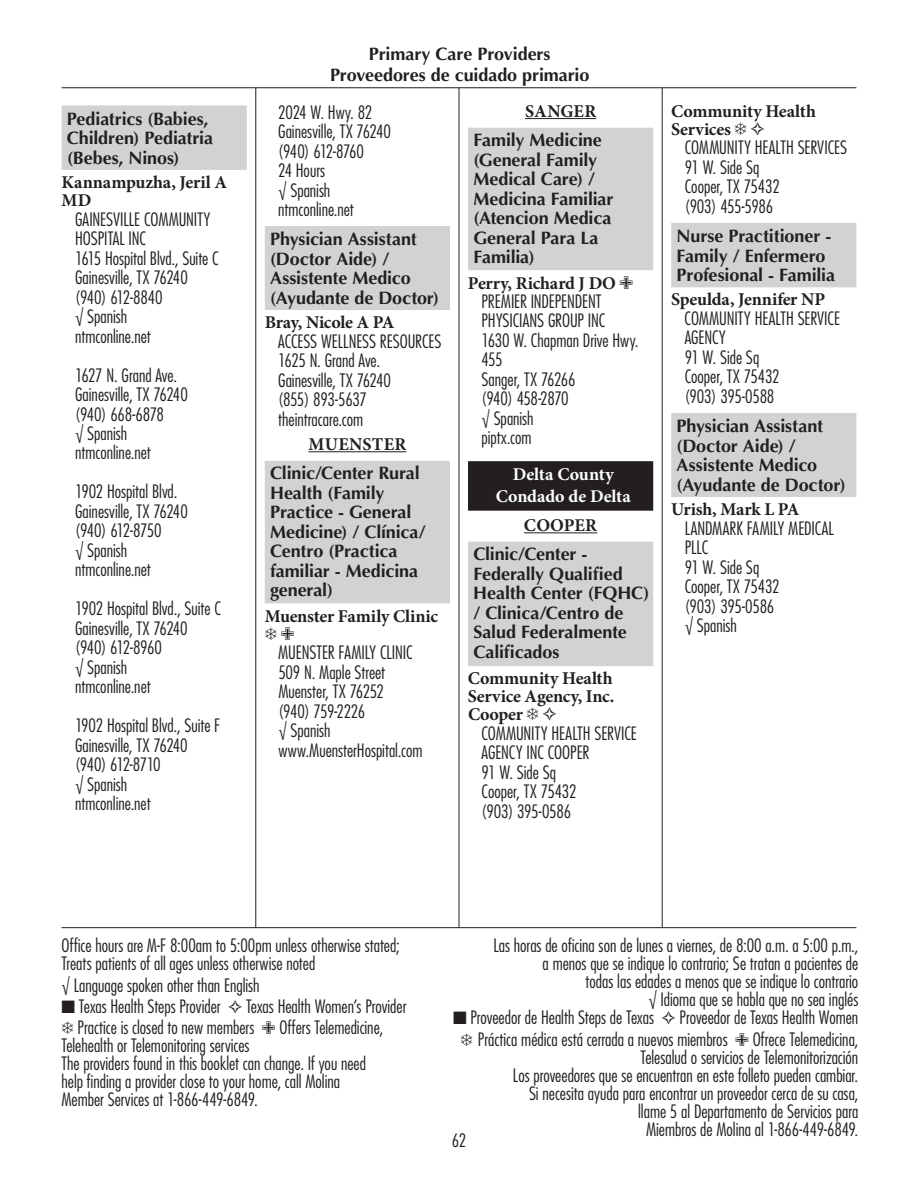
<style>
.page{position:relative;width:918px;height:1188px;background:#fff}
.page>*{position:absolute;margin:0;border:0;box-sizing:border-box;transform-origin:0 0}
.t1{font:300 condensed 18px/19.5px "Futura Std";color:#231f20}
.t2{font:700 18px/19.5px "Optima";letter-spacing:-.005em;color:#231f20}
.t3{font:700 18px/18px "Minion Pro";letter-spacing:-.01em;color:#231f20}
.t4{font:300 condensed 18px "Futura Std";letter-spacing:-.035em;color:#231f20}
.t5{font:700 18px/22.5px "Minion Pro";letter-spacing:-.005em;color:#fff;text-align:center}
.t6{font:300 condensed 18px "Futura Std";letter-spacing:-.03em;color:#231f20}
.t7{font:300 condensed 18px "Futura Std";letter-spacing:-.025em;color:#231f20}
.t8{font:700 18px "Minion Pro";letter-spacing:.015em;color:#231f20}
</style>
<div class="page">
<hr style="left:62px;top:927px;width:794px;height:1px;background:#231f20">
<hr style="left:255px;top:88px;width:1px;height:840px;background:#231f20">
<hr style="left:662px;top:88px;width:1px;height:840px;background:#231f20">
<hr style="left:459px;top:88px;width:1px;height:840px;background:#231f20">
<hr style="left:62px;top:87px;width:794px;height:1px;background:#231f20">
<div style="left:62px;top:105px;width:185px;height:65px;background:#d1d2d4"></div>
<div style="left:265px;top:226px;width:185px;height:84px;background:#d1d2d4"></div>
<hr style="left:309px;top:451px;width:97px;height:1px;background:#231f20">
<div style="left:265px;top:461px;width:185px;height:142px;background:#d1d2d4"></div>
<hr style="left:525px;top:118px;width:71px;height:1px;background:#231f20">
<div style="left:468px;top:128px;width:185px;height:142px;background:#d1d2d4"></div>
<div style="left:468px;top:461px;width:185px;height:50px;background:#231f20"></div>
<hr style="left:524px;top:532px;width:73px;height:1px;background:#231f20">
<div style="left:468px;top:542px;width:185px;height:124px;background:#d1d2d4"></div>
<div style="left:671px;top:223px;width:185px;height:64px;background:#d1d2d4"></div>
<div style="left:671px;top:413px;width:185px;height:84px;background:#d1d2d4"></div>
<p class="t2" style="left:67px;top:109px;width:148px">Pediatrics (Babies,<br>Children) Pediatria (Bebes, Ninos)</p>
<p class="t3" style="left:62px;top:174px;width:167px">Kannampuzha, Jeril A<br>MD</p>
<p class="t1" style="left:75px;top:209px;width:137px">GAINESVILLE COMMUNITY</p>
<p class="t1" style="left:75px;top:229px;width:73px">HOSPITAL INC</p>
<p class="t1" style="left:75px;top:248px;width:145px">1615 Hospital Blvd., Suite C</p>
<p class="t1" style="left:75px;top:268px;width:114px">Gainesville, TX 76240</p>
<p class="t1" style="left:75px;top:287px;width:89px">(940) 612-8840</p>
<p class="t1" style="left:87px;top:307px;width:41px">Spanish</p>
<p class="t1" style="left:75px;top:326px;width:77px">ntmconline.net</p>
<p class="t1" style="left:75px;top:365px;width:103px">1627 N. Grand Ave.</p>
<p class="t1" style="left:75px;top:385px;width:114px">Gainesville, TX 76240</p>
<p class="t1" style="left:75px;top:404px;width:90px">(940) 668-6878</p>
<p class="t1" style="left:87px;top:424px;width:41px">Spanish</p>
<p class="t1" style="left:75px;top:443px;width:77px">ntmconline.net</p>
<p class="t1" style="left:75px;top:482px;width:104px">1902 Hospital Blvd.</p>
<p class="t1" style="left:75px;top:502px;width:114px">Gainesville, TX 76240</p>
<p class="t4" style="left:75px;top:520px;width:88px">(940) 612-8750</p>
<p class="t1" style="left:87px;top:541px;width:41px">Spanish</p>
<p class="t1" style="left:75px;top:560px;width:77px">ntmconline.net</p>
<p class="t1" style="left:75px;top:599px;width:147px">1902 Hospital Blvd., Suite C</p>
<p class="t1" style="left:75px;top:619px;width:114px">Gainesville, TX 76240</p>
<p class="t4" style="left:75px;top:637px;width:88px">(940) 612-8960</p>
<p class="t1" style="left:87px;top:658px;width:41px">Spanish</p>
<p class="t1" style="left:75px;top:677px;width:77px">ntmconline.net</p>
<p class="t1" style="left:75px;top:716px;width:147px">1902 Hospital Blvd., Suite F</p>
<p class="t1" style="left:75px;top:736px;width:114px">Gainesville, TX 76240</p>
<p class="t4" style="left:75px;top:754px;width:87px">(940) 612-8710</p>
<p class="t1" style="left:87px;top:775px;width:41px">Spanish</p>
<p class="t1" style="left:75px;top:794px;width:77px">ntmconline.net</p>
<p class="t2" style="left:330px;top:44px;width:261px;line-height:21px;text-align:center">Primary Care Providers<br>Proveedores de cuidado primario</p>
<p class="t1" style="left:278px;top:102px;width:96px">2024 W. Hwy. 82</p>
<p class="t1" style="left:278px;top:122px;width:114px">Gainesville, TX 76240</p>
<p class="t4" style="left:278px;top:140px;width:87px">(940) 612-8760</p>
<p class="t1" style="left:278px;top:161px;width:49px">24 Hours</p>
<p class="t1" style="left:290px;top:180px;width:41px">Spanish</p>
<p class="t1" style="left:278px;top:200px;width:77px">ntmconline.net</p>
<p class="t2" style="left:270px;top:230px;width:171px">Physician Assistant (Doctor Aide) /<br>Assistente Medico (Ayudante de Doctor)</p>
<p class="t3" style="left:265px;top:314px;width:131px">Bray, Nicole A PA</p>
<p class="t1" style="left:278px;top:331px;width:165px">ACCESS WELLNESS RESOURCES<br>1625 N. Grand Ave.<br>Gainesville, TX 76240<br>(855) 893-5637 theintracare.com</p>
<p class="t8" style="left:309px;top:433px;width:99px">MUENSTER</p>
<p class="t2" style="left:270px;top:464px;width:157px">Clinic/Center Rural<br>Health (Family<br>Practice - General<br>Medicine) / Clínica/<br>Centro (Practica familiar - Medicina general)</p>
<p class="t3" style="left:265px;top:608px;width:175px">Muenster Family Clinic</p>
<p class="t1" style="left:278px;top:643px;width:136px">MUENSTER FAMILY CLINIC</p>
<p class="t1" style="left:278px;top:662px;width:108px">509 N. Maple Street</p>
<p class="t1" style="left:278px;top:682px;width:107px">Muenster, TX 76252</p>
<p class="t6" style="left:278px;top:700px;width:88px">(940) 759-2226</p>
<p class="t1" style="left:291px;top:721px;width:41px">Spanish</p>
<p class="t1" style="left:278px;top:740px;width:146px">www.MuensterHospital.com</p>
<p class="t3" style="left:525px;top:103px;width:73px">SANGER</p>
<p class="t2" style="left:473px;top:131px;width:142px">Family Medicine (General Family<br>Medical Care) /<br>Medicina Familiar (Atencion Medica<br>General Para La<br>Familia)</p>
<p class="t3" style="left:468px;top:274px;width:150px">Perry, Richard J DO</p>
<p class="t1" style="left:481px;top:292px;width:122px">PREMIER INDEPENDENT</p>
<p class="t1" style="left:481px;top:311px;width:125px">PHYSICIANS GROUP INC</p>
<p class="t1" style="left:481px;top:331px;width:159px">1630 W. Chapman Drive Hwy.</p>
<p class="t1" style="left:481px;top:350px;width:23px">455</p>
<p class="t1" style="left:481px;top:370px;width:96px">Sanger, TX 76266</p>
<p class="t7" style="left:482px;top:388px;width:89px">(940) 458-2870</p>
<p class="t1" style="left:494px;top:409px;width:41px">Spanish</p>
<p class="t1" style="left:482px;top:428px;width:52px">piptx.com</p>
<p class="t5" style="left:496px;top:464px;width:136px">Delta County<br>Condado de Delta</p>
<p class="t3" style="left:524px;top:517px;width:75px">COOPER</p>
<p class="t2" style="left:473px;top:545px;width:178px">Clinic/Center -<br>Federally Qualified<br>Health Center (FQHC) / Clinica/Centro de<br>Salud Federalmente<br>Calificados</p>
<p class="t3" style="left:468px;top:670px;width:148px;text-align:justify">Community Health Service Agency, Inc.<br>Cooper</p>
<p class="t1" style="left:482px;top:723px;width:157px">COMMUNITY HEALTH SERVICE<br>AGENCY INC COOPER<br>91 W. Side Sq<br>Cooper, TX 75432<br>(903) 395-0586</p>
<p class="t3" style="left:671px;top:103px;width:146px">Community Health<br>Services</p>
<p class="t1" style="left:685px;top:138px;width:164px">COMMUNITY HEALTH SERVICES<br>91 W. Side Sq<br>Cooper, TX 75432<br>(903) 455-5986</p>
<p class="t2" style="left:677px;top:227px;width:160px">Nurse Practitioner -<br>Family / Enfermero<br>Profesional - Familia</p>
<p class="t3" style="left:671px;top:291px;width:156px">Speulda, Jennifer NP</p>
<p class="t1" style="left:685px;top:309px;width:157px">COMMUNITY HEALTH SERVICE<br>AGENCY<br>91 W. Side Sq<br>Cooper, TX 75432<br>(903) 395-0588</p>
<p class="t2" style="left:677px;top:417px;width:171px">Physician Assistant (Doctor Aide) /<br>Assistente Medico (Ayudante de Doctor)</p>
<p class="t3" style="left:671px;top:501px;width:130px">Urish, Mark L PA</p>
<p class="t1" style="left:685px;top:518px;width:151px">LANDMARK FAMILY MEDICAL</p>
<p class="t1" style="left:685px;top:538px;width:25px">PLLC</p>
<p class="t1" style="left:685px;top:557px;width:76px">91 W. Side Sq</p>
<p class="t1" style="left:685px;top:577px;width:97px">Cooper, TX 75432</p>
<p class="t1" style="left:685px;top:596px;width:91px">(903) 395-0586</p>
<p class="t1" style="left:697px;top:616px;width:41px">Spanish</p>
<p class="t1" style="left:62px;top:937px;width:340px;line-height:18px">Office hours are M-F 8:00am to 5:00pm unless otherwise stated;<br>Treats patients of all ages unless otherwise noted</p>
<p class="t1" style="left:62px;top:975px;width:200px">√ Language spoken other than English</p>
<p class="t1" style="left:62px;top:996px;width:161px">■ Texas Health Steps Provider</p>
<p class="t1" style="left:62px;top:996px;width:346px;line-height:21.3px;text-indent:185px">Texas Health Women’s Provider ✾ Practice is closed to new members ⨨ Offers Telemedicine,</p>
<p class="t1" style="left:62px;top:1036px;width:306px;line-height:18px">Telehealth or Telemonitoring services<br>The providers found in this booklet can change. If you need help finding a provider close to your home, call Molina Member Services at 1-866-449-6849.</p>
<p class="t1" style="left:493px;top:937px;width:367px;line-height:18px;text-align:right">Las horas de oficina son de lunes a viernes, de 8:00 a.m. a 5:00 p.m., a menos que se indique lo contrario; Se tratan a pacientes de<br>todas las edades a menos que se indique lo contrario<br>√ Idioma que se habla que no sea inglés</p>
<p class="t1" style="left:453px;top:1008px;width:203px">■ Proveedor de Health Steps de Texas</p>
<p class="t1" style="left:461px;top:1007px;width:399px;line-height:21.3px;text-align:right">Proveedor de Texas Health Women<br>✾ Práctica médica está cerrada a nuevos miembros ⨨ Ofrece Telemedicina,</p>
<p class="t1" style="left:513px;top:1048px;width:347px;line-height:18px;text-align:right">Telesalud o servicios de Telemonitorización<br>Los proveedores que se encuentran en este folleto pueden cambiar.<br>Si necesita ayuda para encontrar un proveedor cerca de su casa, llame 5 al Departamento de Servicios para<br>Miembros de Molina al 1-866-449-6849.</p>
<p class="t1" style="left:452px;top:1131px;width:16px">62</p>
</div>
